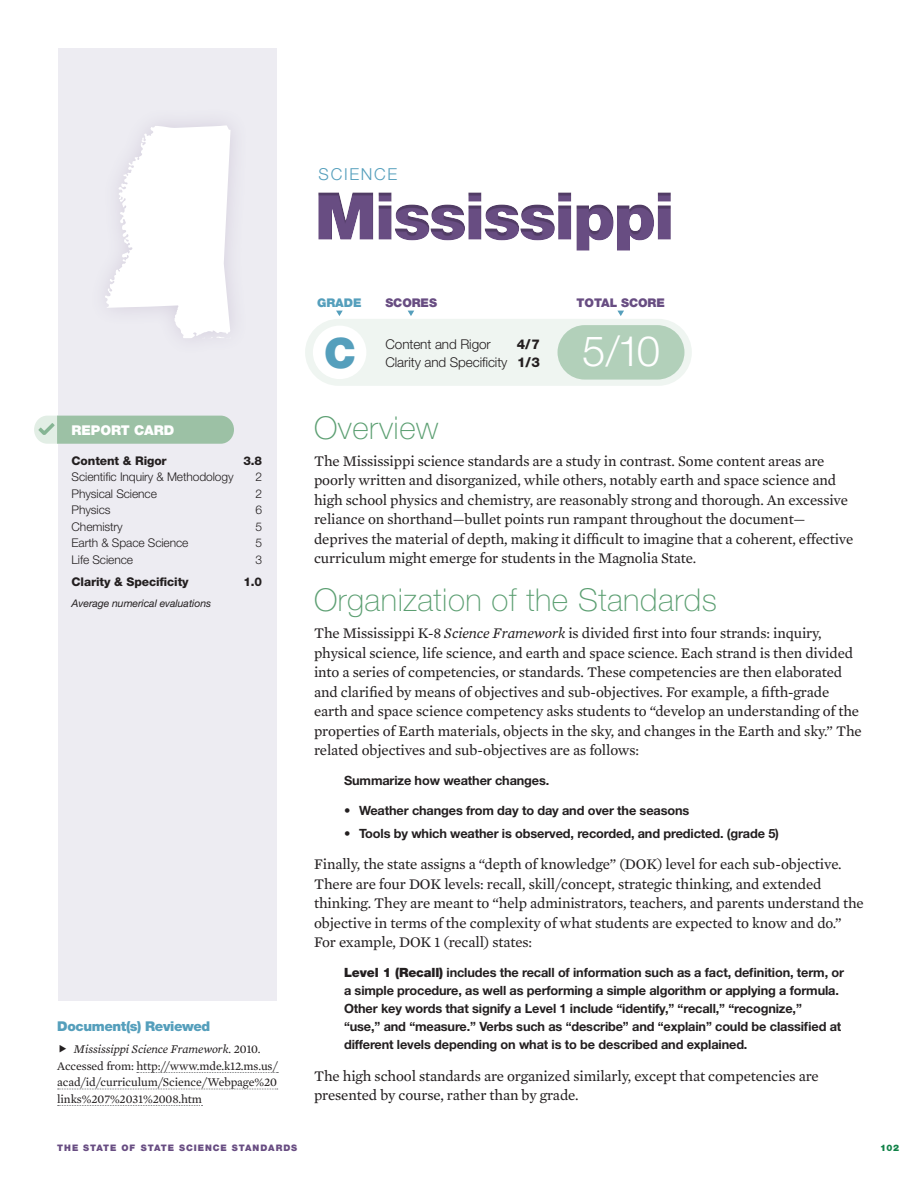
<style>
.page{position:relative;width:918px;height:1188px;background:#fff}
.page>*{position:absolute;margin:0;border:0;box-sizing:border-box;transform-origin:0 0}
.t1{font:900 66px "Helvetica Neue LT Std";letter-spacing:-.035em;color:#684d82}
.t2{font:300 42px "Helvetica Neue LT Std";color:#fff}
.t3{font:900 42px "Helvetica Neue LT Std";color:#559fbc}
.t4{font:100 31.5px "Helvetica Neue LT Std";letter-spacing:.015em;color:#5c9f72}
.t5{font:300 16.5px "Helvetica Neue LT Std";letter-spacing:.105em;color:#559fbc}
.t6{font:15px/19.5px "Mercury Text G2 Roman";letter-spacing:-.01em;color:#231f20}
.t7{font:300 13.5px "Helvetica Neue LT Std";letter-spacing:-.005em;color:#231f20}
.t8{font:900 13.5px "Helvetica Neue LT Std";letter-spacing:-.03em;color:#559fbc}
.t9{font:900 13.5px "Helvetica Neue LT Std";letter-spacing:-.005em;color:#fff}
.t10{font:800 13.5px "Helvetica Neue LT Std";color:#231f20}
.t11{font:700 12.75px/18px "Helvetica Neue LT Std";letter-spacing:-.01em;color:#231f20}
.t12{font:12px/16.5px "Mercury Text G2 Roman";letter-spacing:-.01em;color:#231f20;text-align:justify}
.t13{font:300 12px "Helvetica Neue LT Std";letter-spacing:-.01em;color:#231f20}
.t14{font:800 12px "Helvetica Neue LT Std";letter-spacing:-.01em;color:#231f20}
.t15{font:italic 12px "Mercury Text G2";letter-spacing:-.01em;color:#231f20}
.t16{font:900 12px "Helvetica Neue LT Std";letter-spacing:-.005em;color:#684d82}
.t17{font:900 12px "Helvetica Neue LT Std";letter-spacing:-.005em;color:#559fbc}
.t18{font:italic 10.5px "Helvetica Neue LT Std";letter-spacing:-.01em;color:#231f20}
.t19{font:900 9px "Helvetica Neue LT Std";letter-spacing:.105em;color:#684d82}
.t20{font:900 9px "Helvetica Neue LT Std";color:#128349}
.s1{font-weight:800}
.s2{font-family:"Mercury Text G2";font-style:italic}
.s3{font-weight:900}
.s4{font-family:"Mercury Text G2 Roman";font-style:normal}
</style>
<div class="page">
<div style="left:305px;top:319px;width:387px;height:67px;background:#eff5f1;border-radius:33px"></div>
<div style="left:558px;top:325px;width:126px;height:55px;background:#b2d0ba;border-radius:27px"></div>
<div style="left:313px;top:326px;width:53px;height:53px;background:#fff;border-radius:50%"></div>
<svg style="left:336px;top:311px;width:7px;height:5px"></svg>
<svg style="left:408px;top:311px;width:6px;height:5px"></svg>
<svg style="left:617px;top:311px;width:7px;height:5px"></svg>
<div style="left:58px;top:48px;width:219px;height:1066px;background:#edecf2"></div>
<div style="left:57px;top:1001px;width:222px;height:113px;background:#fff"></div>
<svg style="left:137px;top:1072px;width:141px;height:1px"></svg>
<svg style="left:58px;top:1089px;width:220px;height:1px"></svg>
<svg style="left:58px;top:1105px;width:145px;height:1px"></svg>
<svg style="left:34px;top:416px;width:200px;height:28px;background:#a5c6ad"></svg>
<svg style="left:105px;top:125px;width:126px;height:214px"></svg>
<p class="t5" style="left:319px;top:164px;width:80px">SCIENCE</p>
<h1 class="t1" style="left:315px;top:177px;width:362px">Mississippi</h1>
<p class="t17" style="left:317px;top:296px;width:46px">GRADE</p>
<p class="t16" style="left:385px;top:296px;width:53px">SCORES</p>
<p class="t16" style="left:577px;top:296px;width:90px">TOTAL SCORE</p>
<p class="t7" style="left:386px;top:336px;width:107px">Content and Rigor</p>
<p class="t10" style="left:517px;top:336px;width:25px">4/7</p>
<h2 class="t2" style="left:582px;top:326px;width:79px">5/10</h2>
<h2 class="t3" style="left:324px;top:328px;width:33px">C</h2>
<p class="t7" style="left:386px;top:354px;width:156px">Clarity and Specificity <span class="s1">1/3</span></p>
<p class="t9" style="left:72px;top:422px;width:104px">REPORT CARD</p>
<h3 class="t4" style="left:314px;top:410px;width:126px">Overview</h3>
<p class="t6" style="left:314px;top:451px;width:541px">The Mississippi science standards are a study in contrast. Some content areas are poorly written and disorganized, while others, notably earth and space science and high school physics and chemistry, are reasonably strong and thorough. An excessive reliance on shorthand—bullet points run rampant throughout the document— deprives the material of depth, making it difficult to imagine that a coherent, effective curriculum might emerge for students in the Magnolia State.</p>
<h3 class="t4" style="left:314px;top:582px;width:404px">Organization of the Standards</h3>
<p class="t6" style="left:314px;top:624px;width:549px">The Mississippi K-8 <span class="s2">Science Framework</span> is divided first into four strands: inquiry, physical science, life science, and earth and space science. Each strand is then divided into a series of competencies, or standards. These competencies are then elaborated and clarified by means of objectives and sub-objectives. For example, a fifth-grade earth and space science competency asks students to “develop an understanding of the properties of Earth materials, objects in the sky, and changes in the Earth and sky.” The related objectives and sub-objectives are as follows:</p>
<p class="t11" style="left:344px;top:771px;width:207px">Summarize how weather changes.</p>
<p class="t11" style="left:344px;top:801px;width:347px">• Weather changes from day to day and over the seasons</p>
<p class="t11" style="left:344px;top:824px;width:437px">• Tools by which weather is observed, recorded, and predicted. (grade 5)</p>
<p class="t6" style="left:314px;top:855px;width:551px">Finally, the state assigns a “depth of knowledge” (DOK) level for each sub-objective.<br>There are four DOK levels: recall, skill/concept, strategic thinking, and extended thinking. They are meant to “help administrators, teachers, and parents understand the objective in terms of the complexity of what students are expected to know and do.” For example, DOK 1 (recall) states:</p>
<p class="t11" style="left:344px;top:963px;width:502px"><span class="s3">Level 1 (Recall)</span> includes the recall of information such as a fact, definition, term, or a simple procedure, as well as performing a simple algorithm or applying a formula.<br>Other key words that signify a Level 1 include “identify,” “recall,” “recognize,”<br>“use,” and “measure.” Verbs such as “describe” and “explain” could be classified at different levels depending on what is to be described and explained.</p>
<p class="t6" style="left:314px;top:1066px;width:506px">The high school standards are organized similarly, except that competencies are presented by course, rather than by grade.</p>
<p class="t14" style="left:72px;top:453px;width:97px">Content &amp; Rigor</p>
<p class="t14" style="left:243px;top:453px;width:20px">3.8</p>
<p class="t13" style="left:72px;top:470px;width:164px">Scientific Inquiry &amp; Methodology</p>
<p class="t13" style="left:255px;top:470px;width:8px">2</p>
<p class="t13" style="left:72px;top:486px;width:87px">Physical Science</p>
<p class="t13" style="left:255px;top:486px;width:8px">2</p>
<p class="t13" style="left:72px;top:503px;width:40px">Physics</p>
<p class="t13" style="left:255px;top:503px;width:8px">6</p>
<p class="t13" style="left:72px;top:519px;width:53px">Chemistry</p>
<p class="t13" style="left:255px;top:519px;width:8px">5</p>
<p class="t13" style="left:72px;top:536px;width:118px">Earth &amp; Space Science</p>
<p class="t13" style="left:255px;top:536px;width:8px">5</p>
<p class="t13" style="left:72px;top:552px;width:63px">Life Science</p>
<p class="t13" style="left:255px;top:552px;width:8px">3</p>
<p class="t14" style="left:72px;top:575px;width:119px">Clarity &amp; Specificity</p>
<p class="t14" style="left:243px;top:575px;width:20px">1.0</p>
<p class="t18" style="left:72px;top:597px;width:141px">Average numerical evaluations</p>
<p class="t8" style="left:57px;top:1018px;width:155px">Document(s) Reviewed</p>
<p class="t15" style="left:74px;top:1042px;width:188px">Mississippi Science Framework. <span class="s4">2010.</span></p>
<p class="t12" style="left:57px;top:1057px;width:222px">Accessed from: http://www.mde.k12.ms.us/ acad/id/curriculum/Science/Webpage%20 links%207%2031%2008.htm</p>
<p class="t19" style="left:57px;top:1143px;width:242px">THE STATE OF STATE SCIENCE STANDARDS</p>
<p class="t20" style="left:880px;top:1143px;width:21px">102</p>
</div>
